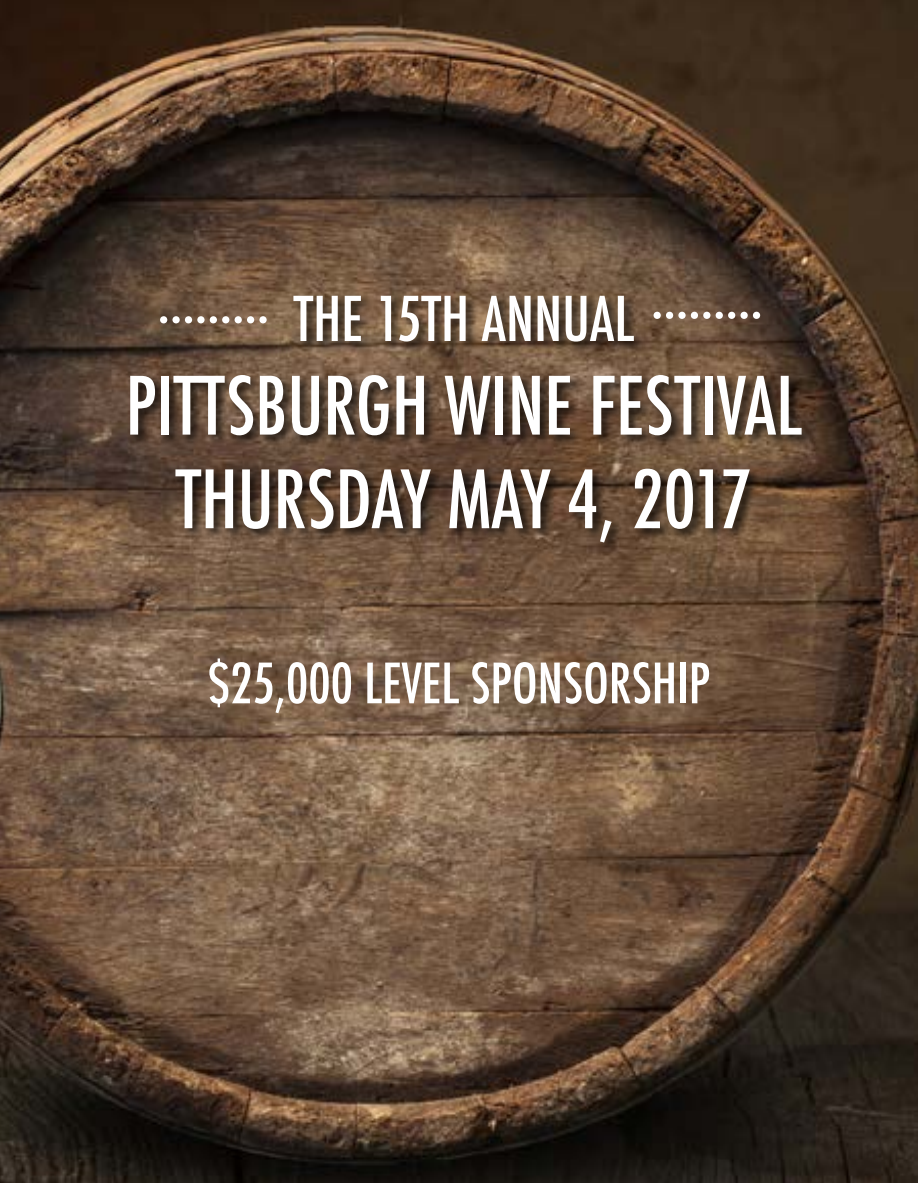
<style>
.page{position:relative;width:918px;height:1188px;background:#fff}
.page>*{position:absolute;margin:0;border:0;box-sizing:border-box;transform-origin:0 0}
.t1{font:500 condensed 78px/93.6px "Futura";color:#fff;text-align:center}
.t2{font:500 condensed 60px "Futura";color:#fff}
.t3{font:500 condensed 54px "Futura";color:#fff}
</style>
<div class="page">
<img style="left:0;top:0;width:918px;height:1182px">
<div style="left:127px;top:293px;width:688px;height:262px;background:#000;opacity:.75"></div>
<p class="t2" style="left:294px;top:280px;width:342px">THE 15TH ANNUAL</p>
<p class="t1" style="left:126px;top:359px;width:678px">PITTSBURGH WINE FESTIVAL<br>THURSDAY MAY 4, 2017</p>
<p class="t2" style="left:651px;top:258px;width:113px">.........</p>
<p class="t2" style="left:157px;top:262px;width:113px">.........</p>
<p class="t3" style="left:208px;top:649px;width:504px">$25,000 LEVEL SPONSORSHIP</p>
</div>
